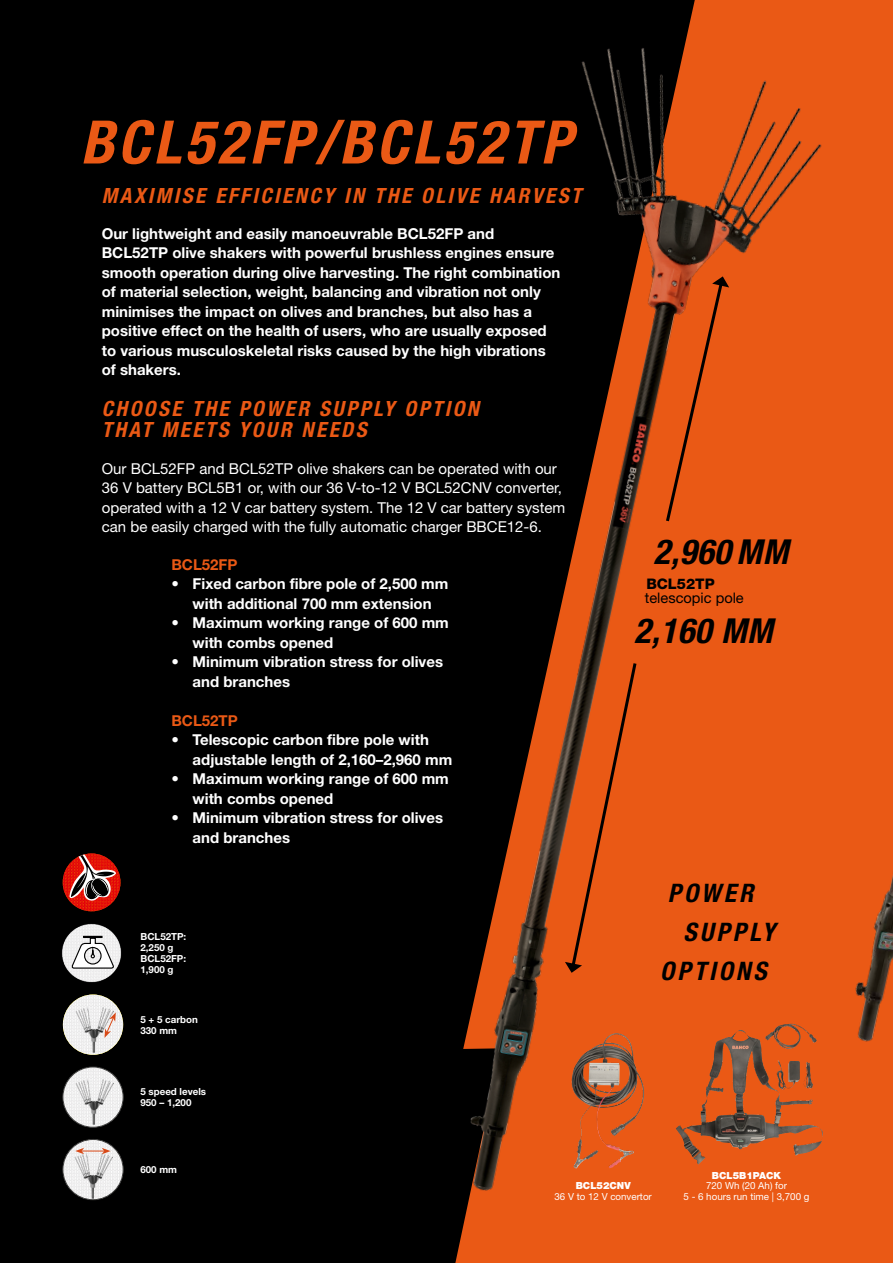
<style>
.page{position:relative;width:893px;height:1263px;background:#000}
.page>*{position:absolute;margin:0;border:0;box-sizing:border-box;transform-origin:0 0}
.t1{font:60px "Helvetica Neue DM 75 Bold Cond Ita";letter-spacing:.06em;color:#ea5915}
.t2{font:34.5px "Helvetica Neue DM 75 Bold Cond Ita";letter-spacing:.02em;color:#000}
.t3{font:25.5px "Helvetica Neue DM 75 Bold Cond Ita";letter-spacing:.12em;color:#000}
.t4{font:21px/21px "Helvetica Neue DM 75 Bold Cond Ita";letter-spacing:.12em;color:#ea5915}
.t5{font:700 15px/19.5px "Helvetica Neue DM 75";color:#fff}
.t6{font:15px/19.5px "Helvetica Neue LT Std";color:#fff}
.t7{font:700 15px "Helvetica Neue DM 75";color:#ea5915}
.t8{font:14.55px "Helvetica Neue DM 55";color:#000}
.t9{font:900 14.55px "Helvetica Neue DM 85";color:#000}
.t10{font:700 9.75px/11.2px "Helvetica Neue DM 75";color:#fff}
.t11{font:9.75px/10.5px "Helvetica Neue LT Std";color:#fff;text-align:center}
.t12{font:900 9.75px "Helvetica Neue DM 95";color:#fff}
</style>
<div class="page">
<svg style="left:455px;top:0;width:438px;height:1263px;background:#d45013"></svg>
<img style="left:455px;top:12px;width:401px;height:1229px">
<svg style="left:565px;top:660px;width:74px;height:313px;background:#cc5016"></svg>
<svg style="left:664px;top:276px;width:65px;height:248px;background:#d65114"></svg>
<img style="left:59px;top:921px;width:64px;height:64px;border-radius:32px">
<svg style="left:71px;top:935px;width:44px;height:36px;background:#ccc"></svg>
<svg style="left:63px;top:853px;width:58px;height:58px"></svg>
<img style="left:706px;top:1024px;width:111px;height:68px">
<img style="left:63px;top:994px;width:60px;height:61px;border-radius:30px">
<img style="left:75px;top:1006px;width:39px;height:46px">
<img style="left:63px;top:1067px;width:60px;height:60px;border-radius:30px">
<div style="left:63px;top:1067px;width:60px;height:60px;border:1px solid #3a3a39;border-radius:50%"></div>
<img style="left:75px;top:1078px;width:39px;height:46px">
<img style="left:63px;top:1139px;width:60px;height:61px;border-radius:30px">
<div style="left:63px;top:1139px;width:60px;height:61px;border:1px solid #3a3a39;border-radius:50%"></div>
<img style="left:74px;top:1152px;width:39px;height:46px">
<svg style="left:104px;top:1012px;width:12px;height:26px"></svg>
<svg style="left:75px;top:1148px;width:36px;height:6px"></svg>
<div style="left:733px;top:267px;width:160px;height:786px;background:#ea5915"></div>
<img style="left:572px;top:1033px;width:52px;height:135px">
<h1 class="t1" style="left:80px;top:100px;width:493px">BCL52FP/BCL52TP</h1>
<h3 class="t4" style="left:102px;top:184px;width:481px">MAXIMISE EFFICIENCY IN THE OLIVE HARVEST</h3>
<p class="t5" style="left:102px;top:223px;width:460px">Our lightweight and easily manoeuvrable BCL52FP and BCL52TP olive shakers with powerful brushless engines ensure smooth operation during olive harvesting. The right combination of material selection, weight, balancing and vibration not only minimises the impact on olives and branches, but also has a positive effect on the health of users, who are usually exposed to various musculoskeletal risks caused by the high vibrations of shakers.</p>
<h3 class="t4" style="left:102px;top:397px;width:379px">CHOOSE THE POWER SUPPLY OPTION<br>THAT MEETS YOUR NEEDS</h3>
<p class="t6" style="left:102px;top:458px;width:465px">Our BCL52FP and BCL52TP olive shakers can be operated with our 36 V battery BCL5B1 or, with our 36 V-to-12 V BCL52CNV converter, operated with a 12 V car battery system. The 12 V car battery system can be easily charged with the fully automatic charger BBCE12-6.</p>
<p class="t7" style="left:171px;top:555px;width:68px">BCL52FP</p>
<p class="t5" style="left:171px;top:574px;width:279px;text-align:center">• Fixed carbon fibre pole of 2,500 mm with additional 700 mm extension</p>
<p class="t5" style="left:193px;top:613px;width:258px;text-indent:-21px">• Maximum working range of 600 mm with combs opened</p>
<p class="t5" style="left:193px;top:652px;width:252px;text-indent:-21px">• Minimum vibration stress for olives and branches</p>
<p class="t7" style="left:171px;top:711px;width:68px">BCL52TP</p>
<p class="t5" style="left:193px;top:730px;width:261px;text-indent:-21px">• Telescopic carbon fibre pole with adjustable length of 2,160–2,960 mm</p>
<p class="t5" style="left:193px;top:769px;width:258px;text-indent:-21px">• Maximum working range of 600 mm with combs opened</p>
<p class="t5" style="left:193px;top:808px;width:252px;text-indent:-21px">• Minimum vibration stress for olives and branches</p>
<p class="t10" style="left:140px;top:930px;width:47px">BCL52TP:<br>2,250 g<br>BCL52FP:<br>1,900 g</p>
<p class="t10" style="left:140px;top:1013px;width:59px">5 + 5 carbon<br>330 mm</p>
<p class="t10" style="left:140px;top:1085px;width:67px">5 speed levels<br>950 – 1,200</p>
<h2 class="t2" style="left:654px;top:527px;width:136px">2,960 MM</h2>
<p class="t9" style="left:646px;top:575px;width:70px">BCL52TP</p>
<p class="t8" style="left:645px;top:589px;width:100px">telescopic pole</p>
<h2 class="t2" style="left:634px;top:606px;width:140px">2,160 MM</h2>
<h3 class="t3" style="left:668px;top:875px;width:87px">POWER</h3>
<h3 class="t3" style="left:683px;top:914px;width:93px">SUPPLY</h3>
<h3 class="t3" style="left:660px;top:953px;width:108px">OPTIONS</h3>
<p class="t10" style="left:140px;top:1164px;width:38px">600 mm</p>
<p class="t12" style="left:576px;top:1180px;width:56px">BCL52CNV</p>
<p class="t11" style="left:554px;top:1191px;width:99px">36 V to 12 V convertor</p>
<p class="t12" style="left:712px;top:1170px;width:71px">BCL5B1PACK</p>
<p class="t11" style="left:683px;top:1180px;width:127px">720 Wh (20 Ah) for<br>5 - 6 hours run time | 3,700 g</p>
</div>
